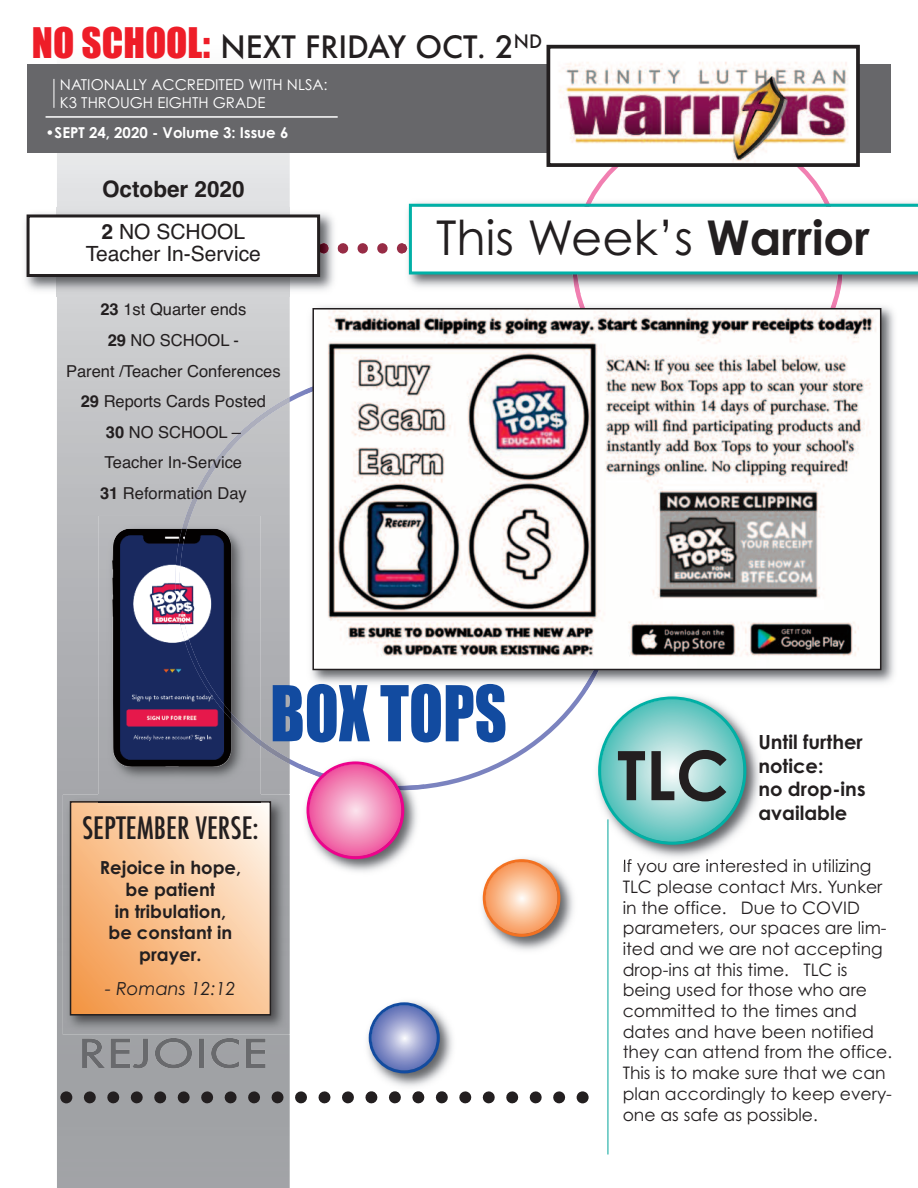
<style>
.page{position:relative;width:918px;height:1188px;background:#fff}
.page>*{position:absolute;margin:0;border:0;box-sizing:border-box;transform-origin:0 0}
.t1{font:48px "Century Gothic";color:#231f20}
.t2{font:500 30px "Futura";color:#231f20}
.t3{font:500 condensed 30px "Futura";color:#231f20}
.t4{font:700 22.5px "Helvetica";color:#231f20}
.t5{font:21px/21.6px "Helvetica";color:#231f20;text-align:center}
.t6{font:700 19.5px/23.4px "Century Gothic";color:#231f20}
.t7{font:700 18px/21.6px "Century Gothic";color:#231f20;text-align:center}
.t8{font:italic 18px "Century Gothic";color:#231f20}
.t9{font:17.25px/20.7px "Century Gothic";color:#231f20}
.t10{font:16.5px/30.6px "Helvetica";color:#231f20;text-align:center}
.t11{font:15px/18px "Century Gothic";color:#fff}
.t12{font:700 15px "Century Gothic";color:#fff}
.s1{font-family:"Impact";font-weight:400;font-size:39px;color:#ee1d28}
.s2{font-weight:700}
</style>
<div class="page">
<svg style="left:290px;top:389px;width:298px;height:400px"></svg>
<svg style="left:576px;top:167px;width:264px;height:134px"></svg>
<img style="left:57px;top:153px;width:233px;height:1035px">
<img style="left:261px;top:740px;width:29px;height:24px">
<img style="left:186px;top:397px;width:104px;height:119px">
<div style="left:27px;top:64px;width:864px;height:89px;background:#67676a"></div>
<hr style="left:46px;top:116px;width:292px;height:2px;background:#fff">
<svg style="left:54px;top:79px;width:1px;height:29px"></svg>
<img style="left:552px;top:62px;width:303px;height:100px">
<div style="left:547px;top:45px;width:313px;height:122px;border:4px solid #231f20"></div>
<img style="left:843px;top:202px;width:75px;height:85px">
<img style="left:595px;top:197px;width:226px;height:97px">
<img style="left:408px;top:202px;width:164px;height:85px">
<img style="left:821px;top:197px;width:22px;height:97px">
<img style="left:572px;top:197px;width:23px;height:97px">
<svg style="left:577px;top:1091px;width:12px;height:12px"></svg>
<img style="left:25px;top:208px;width:309px;height:88px">
<svg style="left:318px;top:204px;width:600px;height:70px"></svg>
<div style="left:28px;top:216px;width:291px;height:59px;background:#fff"></div>
<div style="left:27px;top:214px;width:293px;height:63px;border:3px solid #231f20"></div>
<img style="left:63px;top:795px;width:227px;height:240px">
<svg style="left:73px;top:804px;width:195px;height:209px;background:#f9c496"></svg>
<div style="left:70px;top:801px;width:201px;height:215px;border:2px solid #231f20"></div>
<img style="left:82px;top:1038px;width:184px;height:31px">
<img style="left:311px;top:306px;width:583px;height:377px">
<img style="left:306px;top:371px;width:314px;height:319px">
<img style="left:578px;top:301px;width:260px;height:7px">
<img style="left:318px;top:311px;width:560px;height:356px">
<div style="left:312px;top:308px;width:569px;height:362px;border:2px solid #231f20"></div>
<img style="left:597px;top:695px;width:168px;height:169px">
<img style="left:624px;top:859px;width:118px;height:5px">
<svg style="left:598px;top:696px;width:148px;height:149px;background:#87c0bd"></svg>
<img style="left:482px;top:858px;width:92px;height:93px">
<svg style="left:483px;top:859px;width:77px;height:78px;background:#f0b48d"></svg>
<hr style="left:607px;top:819px;width:2px;height:336px;background:#57c3bc">
<img style="left:300px;top:754px;width:124px;height:10px">
<img style="left:299px;top:769px;width:118px;height:103px">
<img style="left:300px;top:764px;width:124px;height:26px">
<svg style="left:306px;top:761px;width:98px;height:98px;background:#eb8bbb"></svg>
<img style="left:367px;top:1001px;width:86px;height:86px">
<svg style="left:60px;top:1091px;width:506px;height:12px"></svg>
<svg style="left:369px;top:1002px;width:71px;height:71px;background:#8b99c6"></svg>
<img style="left:99px;top:516px;width:162px;height:285px">
<img style="left:231px;top:713px;width:30px;height:33px">
<svg style="left:182px;top:516px;width:9px;height:13px"></svg>
<img style="left:99px;top:801px;width:162px;height:4px">
<img style="left:112px;top:529px;width:119px;height:238px">
<img style="left:175px;top:529px;width:56px;height:191px">
<svg style="left:273px;top:684px;width:232px;height:58px"></svg>
<h2 class="t2" style="left:32px;top:30px;width:512px"><span class="s1">NO SCHOOL:</span> NEXT FRIDAY OCT. 2<sup>ND</sup></h2>
<p class="t11" style="left:60px;top:76px;width:269px">NATIONALLY ACCREDITED WITH NLSA:<br>K3 THROUGH EIGHTH GRADE</p>
<p class="t12" style="left:46px;top:125px;width:244px">•SEPT 24, 2020 - Volume 3: Issue 6</p>
<h3 class="t4" style="left:102px;top:176px;width:144px">October 2020</h3>
<p class="t5" style="left:86px;top:221px;width:177px"><span class="s2">2</span> NO SCHOOL<br>Teacher In-Service</p>
<p class="t10" style="left:66px;top:294px;width:216px"><span class="s2">23</span> 1st Quarter ends<br><span class="s2">29</span> NO SCHOOL -<br>Parent /Teacher Conferences<br><span class="s2">29</span> Reports Cards Posted<br><span class="s2">30</span> NO SCHOOL –<br>Teacher In-Service<br><span class="s2">31</span> Reformation Day</p>
<h2 class="t3" style="left:82px;top:812px;width:178px">SEPTEMBER VERSE:</h2>
<p class="t7" style="left:100px;top:857px;width:143px">Rejoice in hope, be patient<br>in tribulation,<br>be constant in prayer.</p>
<p class="t8" style="left:105px;top:978px;width:132px">- Romans 12:12</p>
<h1 class="t1" style="left:436px;top:210px;width:435px">This Week’s <span class="s2">Warrior</span></h1>
<p class="t6" style="left:758px;top:731px;width:109px">Until further notice:<br>no drop-ins available</p>
<p class="t9" style="left:623px;top:856px;width:271px">If you are interested in utilizing<br>TLC please contact Mrs. Yunker in the office. Due to COVID parameters, our spaces are lim&shy;ited and we are not accepting drop-ins at this time. TLC is being used for those who are committed to the times and dates and have been notified they can attend from the office.<br>This is to make sure that we can plan accordingly to keep every&shy;one as safe as possible.</p>
</div>
